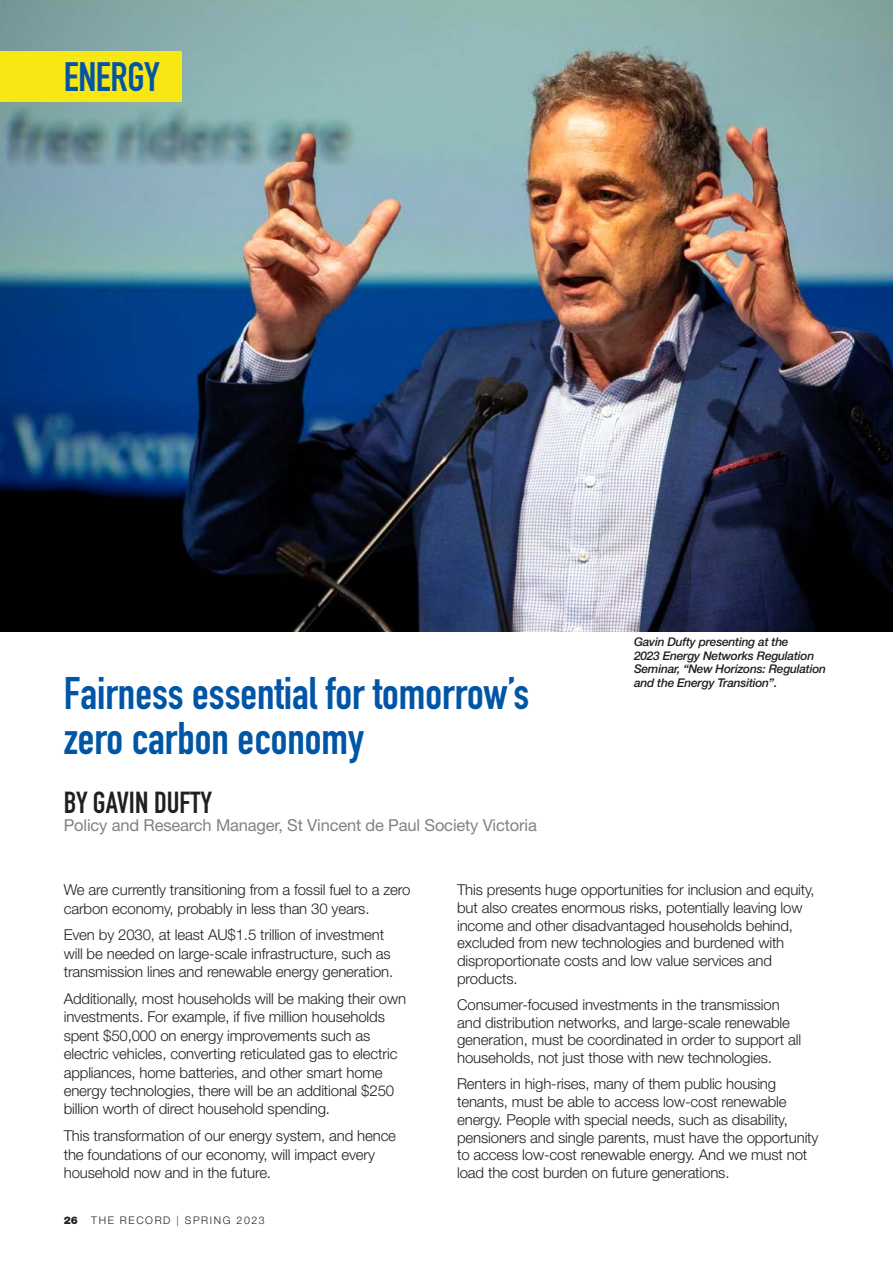
<style>
.page{position:relative;width:893px;height:1263px;background:#fff}
.page>*{position:absolute;margin:0;border:0;box-sizing:border-box;transform-origin:0 0}
.Headline_-_DIN_Bold{font:700 45px/45px "DIN Condensed";color:#0155a5}
.Page_header{font:700 40.5px "DIN Condensed";letter-spacing:-.01em;color:#0155a5}
.byline_-_name{font:700 30px "DIN Condensed";color:#231f20}
.byline_-_title{font:16.5px "Helvetica Neue LT Std";letter-spacing:-.01em;color:#808285}
.BODY-Helvetica{font:300 15px/17.7px "Helvetica Neue LT Std";letter-spacing:-.01em;color:#231f20}
.Photo_caption{font:italic 500 12px/13.5px "Helvetica Neue LT Std";letter-spacing:-.02em;color:#231f20}
.t1{font:300 10.5px "Helvetica Neue LT Std";letter-spacing:.15em;color:#231f20}
.t2{font:900 10.5px "Helvetica Neue LT Std";color:#231f20}
.s1{color:#0155a5}
</style>
<div class="page">
<img style="left:0;top:0;width:893px;height:631px">
<div style="left:0;top:51px;width:181px;height:51px;background:#f9e713"></div>
<p class="Page_header" style="left:64px;top:49px;width:98px">ENERGY</p>
<p class="Headline_-_DIN_Bold" style="left:64px;top:670px;width:467px">Fairness essential for tomorrow’s zero carbon economy</p>
<p class="byline_-_name" style="left:64px;top:782px;width:150px">BY GAVIN DUFTY</p>
<p class="byline_-_title" style="left:64px;top:815px;width:475px">Policy and Research Manager, St Vincent de Paul Society Victoria</p>
<p class="Photo_caption" style="left:634px;top:635px;width:194px">Gavin Dufty presenting at the<br>2023 Energy Networks Regulation<br>Seminar, “New Horizons: Regulation and the Energy Transition”.</p>
<p class="BODY-Helvetica" style="left:64px;top:880px;width:348px;line-height:18.3px">We are currently transitioning from a fossil fuel to a zero carbon economy, probably in less than 30 years.</p>
<p class="BODY-Helvetica" style="left:64px;top:926px;width:331px;line-height:18.3px">Even by 2030, at least AU$1.5 trillion of investment will be needed on large-scale infrastructure, such as transmission lines and renewable energy generation.</p>
<p class="BODY-Helvetica" style="left:64px;top:989px;width:344px;line-height:18.3px">Additionally, most households will be making their own investments. For example, if five million households spent $50,000 on energy improvements such as electric vehicles, converting reticulated gas to electric appliances, home batteries, and other smart home energy technologies, there will be an additional $250 billion worth of direct household spending.</p>
<p class="BODY-Helvetica" style="left:64px;top:1126px;width:334px;line-height:18.3px">This transformation of our energy system, and hence the foundations of our economy, will impact every household now and in the future.</p>
<p class="t2" style="left:64px;top:1213px;width:16px">26</p>
<p class="t1" style="left:91px;top:1213px;width:175px">THE RECORD <span class="s1">|</span> SPRING 2023</p>
<p class="BODY-Helvetica" style="left:457px;top:881px;width:359px">This presents huge opportunities for inclusion and equity, but also creates enormous risks, potentially leaving low income and other disadvantaged households behind, excluded from new technologies and burdened with disproportionate costs and low value services and products.</p>
<p class="BODY-Helvetica" style="left:457px;top:995px;width:345px">Consumer-focused investments in the transmission and distribution networks, and large-scale renewable generation, must be coordinated in order to support all households, not just those with new technologies.</p>
<p class="BODY-Helvetica" style="left:457px;top:1075px;width:363px">Renters in high-rises, many of them public housing tenants, must be able to access low-cost renewable energy. People with special needs, such as disability, pensioners and single parents, must have the opportunity to access low-cost renewable energy. And we must not load the cost burden on future generations.</p>
</div>
